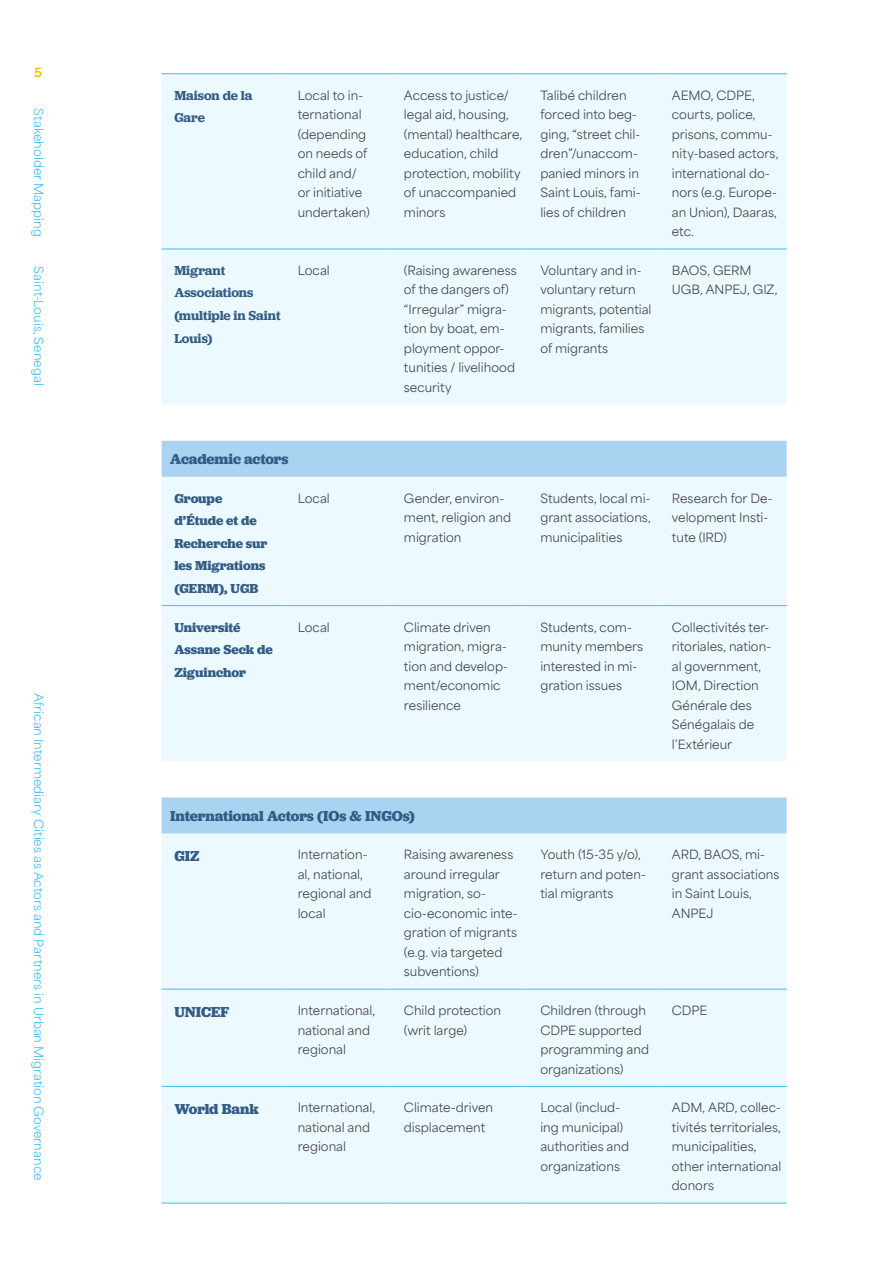
<style>
.page{position:relative;width:893px;height:1263px;background:#fff}
.page>*{position:absolute;margin:0;border:0;box-sizing:border-box;transform-origin:0 0}
.t1{font:700 15px "Jubilat";letter-spacing:-.005em;color:#335c84}
.t2{font:700 13.5px/22.5px "Jubilat";letter-spacing:-.005em;color:#335c84}
.t3{font:600 13.5px/22.5px "Jubilat";letter-spacing:-.005em;color:#335c84}
.t4{font:12px/19.5px "Area Normal";color:#404042}
.t5{font:12px "Area Normal";color:#3dbff0}
.t6{font:700 12px "Area Normal";color:#fdb508}
</style>
<div class="page">
<div style="left:162px;top:74px;width:625px;height:1129px;background:#ecf9fe"></div>
<svg style="left:162px;top:405px;width:625px;height:36px"></svg>
<svg style="left:162px;top:441px;width:625px;height:392px;background:#e1f2fb"></svg>
<hr style="left:162px;top:73px;width:123px;height:1px;background:#3dbff0">
<hr style="left:285px;top:73px;width:106px;height:1px;background:#3dbff0">
<hr style="left:391px;top:73px;width:137px;height:1px;background:#3dbff0">
<hr style="left:528px;top:73px;width:131px;height:1px;background:#3dbff0">
<hr style="left:659px;top:73px;width:128px;height:1px;background:#3dbff0">
<hr style="left:162px;top:249px;width:123px;height:1px;background:#3dbff0">
<hr style="left:285px;top:249px;width:106px;height:1px;background:#3dbff0">
<hr style="left:391px;top:249px;width:137px;height:1px;background:#3dbff0">
<hr style="left:528px;top:249px;width:131px;height:1px;background:#3dbff0">
<hr style="left:659px;top:249px;width:128px;height:1px;background:#3dbff0">
<hr style="left:162px;top:605px;width:123px;height:1px;background:#3dbff0">
<hr style="left:285px;top:605px;width:106px;height:1px;background:#3dbff0">
<hr style="left:391px;top:605px;width:137px;height:1px;background:#3dbff0">
<hr style="left:528px;top:605px;width:131px;height:1px;background:#3dbff0">
<hr style="left:659px;top:605px;width:128px;height:1px;background:#3dbff0">
<hr style="left:162px;top:989px;width:123px;height:1px;background:#3dbff0">
<hr style="left:285px;top:989px;width:106px;height:1px;background:#3dbff0">
<hr style="left:391px;top:989px;width:137px;height:1px;background:#3dbff0">
<hr style="left:528px;top:989px;width:131px;height:1px;background:#3dbff0">
<hr style="left:659px;top:989px;width:128px;height:1px;background:#3dbff0">
<hr style="left:162px;top:1086px;width:123px;height:1px;background:#3dbff0">
<hr style="left:285px;top:1086px;width:106px;height:1px;background:#3dbff0">
<hr style="left:391px;top:1086px;width:137px;height:1px;background:#3dbff0">
<hr style="left:528px;top:1086px;width:131px;height:1px;background:#3dbff0">
<hr style="left:659px;top:1086px;width:128px;height:1px;background:#3dbff0">
<hr style="left:162px;top:1203px;width:123px;height:1px;background:#3dbff0">
<hr style="left:285px;top:1203px;width:106px;height:1px;background:#3dbff0">
<hr style="left:391px;top:1203px;width:137px;height:1px;background:#3dbff0">
<hr style="left:528px;top:1203px;width:131px;height:1px;background:#3dbff0">
<hr style="left:659px;top:1203px;width:128px;height:1px;background:#3dbff0">
<p class="t6" style="left:34px;top:65px;width:9px">5</p>
<p class="t5" style="left:44px;top:108px;width:130px;rotate:90deg">Stakeholder Mapping</p>
<p class="t5" style="left:44px;top:266px;width:121px;rotate:90deg">Saint-Louis, Senegal</p>
<p class="t5" style="left:44px;top:693px;width:489px;rotate:90deg">African Intermediary Cities as Actors and Partners in Urban Migration Governance</p>
<p class="t3" style="left:174px;top:84px;width:80px">Maison de la<br>Gare</p>
<p class="t4" style="left:298px;top:86px;width:74px">Local to in&shy;ternational (depending on needs of child and/ or initiative undertaken)</p>
<p class="t4" style="left:404px;top:86px;width:120px">Access to justice/ legal aid, housing, (mental) healthcare, education, child protection, mobility of unaccompanied minors</p>
<p class="t4" style="left:540px;top:86px;width:102px">Talibé children forced into beg&shy;ging, “street chil&shy;dren”/unaccom&shy;panied minors in<br>Saint Louis, fami&shy;lies of children</p>
<p class="t4" style="left:672px;top:86px;width:108px">AEMO, CDPE, courts, police, prisons, commu&shy;nity-based actors, international do&shy;nors (e.g. Europe&shy;an Union), Daaras, etc.</p>
<p class="t3" style="left:174px;top:259px;width:108px">Migrant<br>Associations (multiple in Saint<br>Louis)</p>
<p class="t4" style="left:298px;top:262px;width:34px">Local</p>
<p class="t4" style="left:404px;top:262px;width:114px">(Raising awareness of the dangers of) “Irregular” migra&shy;tion by boat, em&shy;ployment oppor&shy;tunities / livelihood security</p>
<p class="t4" style="left:540px;top:262px;width:113px">Voluntary and in&shy;voluntary return migrants, potential migrants, families of migrants</p>
<p class="t4" style="left:672px;top:262px;width:107px">BAOS, GERM<br>UGB, ANPEJ, GIZ,</p>
<p class="t1" style="left:170px;top:451px;width:120px">Academic actors</p>
<p class="t2" style="left:174px;top:487px;width:95px">Groupe d’Étude et de<br>Recherche sur les Migrations (GERM), UGB</p>
<p class="t4" style="left:298px;top:489px;width:34px">Local</p>
<p class="t4" style="left:404px;top:489px;width:109px">Gender, environ&shy;ment, religion and migration</p>
<p class="t4" style="left:540px;top:489px;width:112px;text-align:justify">Students, local mi&shy;grant associations, municipalities</p>
<p class="t4" style="left:672px;top:489px;width:102px">Research for De&shy;velopment Insti&shy;tute (IRD)</p>
<p class="t2" style="left:174px;top:616px;width:100px">Université<br>Assane Seck de<br>Ziguinchor</p>
<p class="t4" style="left:298px;top:618px;width:34px">Local</p>
<p class="t4" style="left:404px;top:618px;width:106px">Climate driven migration, migra&shy;tion and develop&shy;ment/economic resilience</p>
<p class="t4" style="left:540px;top:618px;width:104px">Students, com&shy;munity members interested in mi&shy;gration issues</p>
<p class="t4" style="left:672px;top:618px;width:101px">Collectivités ter&shy;ritoriales, nation&shy;al government,<br>IOM, Direction<br>Générale des<br>Sénégalais de l’Extérieur</p>
<p class="t1" style="left:170px;top:808px;width:246px">International Actors (IOs &amp; INGOs)</p>
<p class="t1" style="left:174px;top:848px;width:27px">GIZ</p>
<p class="t4" style="left:298px;top:846px;width:75px">Internation&shy;al, national, regional and local</p>
<p class="t4" style="left:404px;top:846px;width:115px">Raising awareness around irregular migration, so&shy;cio-economic inte&shy;gration of migrants (e.g. via targeted subventions)</p>
<p class="t4" style="left:540px;top:846px;width:107px">Youth (15-35 y/o), return and poten&shy;tial migrants</p>
<p class="t4" style="left:672px;top:846px;width:109px">ARD, BAOS, mi&shy;grant associations in Saint Louis,<br>ANPEJ</p>
<p class="t1" style="left:174px;top:1004px;width:57px">UNICEF</p>
<p class="t4" style="left:298px;top:1002px;width:79px">International, national and regional</p>
<p class="t4" style="left:404px;top:1002px;width:99px">Child protection (writ large)</p>
<p class="t4" style="left:540px;top:1002px;width:110px">Children (through<br>CDPE supported programming and organizations)</p>
<p class="t4" style="left:672px;top:1002px;width:37px">CDPE</p>
<p class="t1" style="left:174px;top:1101px;width:86px">World Bank</p>
<p class="t4" style="left:298px;top:1099px;width:79px">International, national and regional</p>
<p class="t4" style="left:404px;top:1099px;width:91px">Climate-driven displacement</p>
<p class="t4" style="left:540px;top:1099px;width:90px">Local (includ&shy;ing municipal) authorities and organizations</p>
<p class="t4" style="left:672px;top:1099px;width:111px">ADM, ARD, collec&shy;tivités territoriales, municipalities, other international donors</p>
</div>
